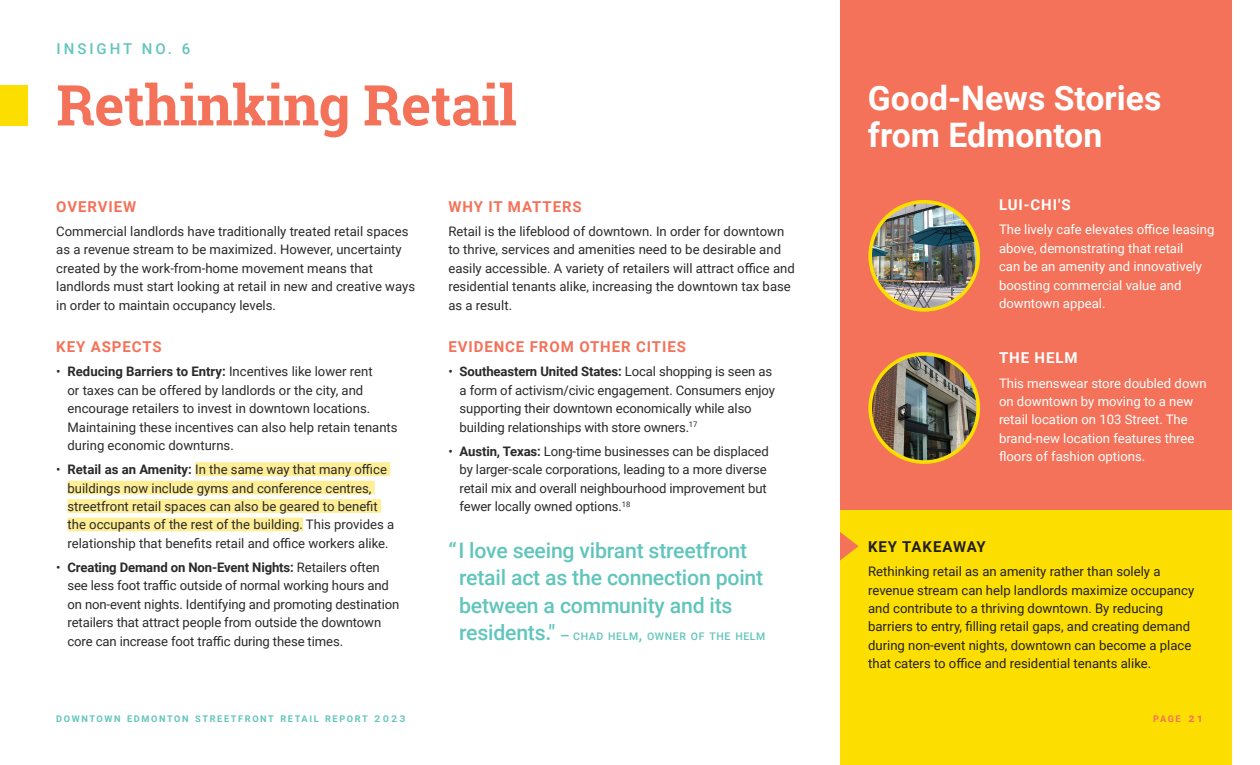
<style>
.page{position:relative;width:1260px;height:765px;background:#fff}
.page>*{position:absolute;margin:0;border:0;box-sizing:border-box;transform-origin:0 0}
.t1{font:700 56.25px "Roboto Slab";letter-spacing:-.01em;color:#f37259}
.Large_Sub_Header{font:700 33.75px/36.2px "Roboto";color:#fff}
.t2{font:500 21.25px/27.5px "Roboto";letter-spacing:-.01em;color:#61c5bc}
.Sub_Header{font:700 15px "Roboto";letter-spacing:.06em;color:#f37259}
.Sub_Header_-_white{font:700 15px "Roboto";letter-spacing:.06em;color:#fff}
.Sub_Header_-_yellow{font:700 15px "Roboto";letter-spacing:.06em;color:#231f20}
.Upper_Wayfinding{font:500 15px "Roboto";letter-spacing:.2em;color:#61c5bc}
.Body_Copy{font:13.12px/18.5px "Roboto";color:#2b292a}
.Body_Copy-2{font:13.12px/18.5px "Roboto";color:#231f20}
.Body_Copy-3{font:13.12px/18.5px "Roboto";color:#fff}
.t3{font:500 10.5px "Roboto";letter-spacing:.06em;color:#61c5bc}
.t4{font:700 9.12px "Roboto";letter-spacing:.175em;color:#61c5bc}
.Body_Copy-4{font:700 9.12px "Roboto";color:#f37259}
.s1{font-weight:700}
.s2{font-size:21.25px}
.s3{font-size:15px}
.s4{font-weight:400;font-size:17.25px}
.s5{font-weight:500;font-size:16.88px}
</style>
<div class="page">
<div style="left:0;top:85px;width:28px;height:41px;background:#fcdf01"></div>
<div style="left:840px;top:0;width:392px;height:510px;background:#f37259"></div>
<div style="left:840px;top:510px;width:392px;height:255px;background:#fcdf01"></div>
<div style="left:195px;top:462px;width:195px;height:14px;background:#feee96"></div>
<div style="left:67px;top:481px;width:308px;height:13px;background:#feee96"></div>
<div style="left:67px;top:499px;width:314px;height:14px;background:#feee96"></div>
<div style="left:67px;top:518px;width:236px;height:13px;background:#feee96"></div>
<svg style="left:840px;top:532px;width:19px;height:29px"></svg>
<img style="left:870px;top:202px;width:108px;height:108px;border-radius:54px">
<div style="left:868px;top:200px;width:112px;height:112px;border:4px solid #fcdf01;border-radius:50%"></div>
<img style="left:870px;top:354px;width:108px;height:108px;border-radius:54px">
<div style="left:868px;top:352px;width:112px;height:112px;border:4px solid #fcdf01;border-radius:50%"></div>
<p class="Upper_Wayfinding" style="left:56px;top:38px;width:135px">INSIGHT NO. 6</p>
<p class="t1" style="left:56px;top:66px;width:462px">Rethinking Retail</p>
<p class="Sub_Header" style="left:56px;top:196px;width:81px">OVERVIEW</p>
<p class="Body_Copy" style="left:56px;top:222px;width:360px">Commercial landlords have traditionally treated retail spaces as a revenue stream to be maximized. However, uncertainty created by the work-from-home movement means that landlords must start looking at retail in new and creative ways in order to maintain occupancy levels.</p>
<p class="Sub_Header" style="left:56px;top:336px;width:107px">KEY ASPECTS</p>
<p class="Body_Copy" style="left:67px;top:362px;width:332px;text-indent:-11px">• <span class="s1">Reducing Barriers to Entry:</span> Incentives like lower rent<br>or taxes can be offered by landlords or the city, and encourage retailers to invest in downtown locations.<br>Maintaining these incentives can also help retain tenants during economic downturns.</p>
<p class="Body_Copy" style="left:67px;top:460px;width:328px;text-indent:-11px">• <span class="s1">Retail as an Amenity:</span> In the same way that many office buildings now include gyms and conference centres, streetfront retail spaces can also be geared to benefit the occupants of the rest of the building. This provides a relationship that benefits retail and office workers alike.</p>
<p class="Body_Copy" style="left:67px;top:558px;width:333px;text-indent:-11px">• <span class="s1">Creating Demand on Non-Event Nights:</span> Retailers often see less foot traffic outside of normal working hours and on non-event nights. Identifying and promoting destination retailers that attract people from outside the downtown core can increase foot traffic during these times.</p>
<p class="Sub_Header" style="left:448px;top:196px;width:135px">WHY IT MATTERS</p>
<p class="Body_Copy" style="left:448px;top:222px;width:348px">Retail is the lifeblood of downtown. In order for downtown to thrive, services and amenities need to be desirable and easily accessible. A variety of retailers will attract office and residential tenants alike, increasing the downtown tax base as a result.</p>
<p class="Sub_Header" style="left:448px;top:336px;width:239px">EVIDENCE FROM OTHER CITIES</p>
<p class="Body_Copy" style="left:460px;top:362px;width:317px;text-indent:-11px">• <span class="s1">Southeastern United States:</span> Local shopping is seen as a form of activism/civic engagement. Consumers enjoy supporting their downtown economically while also building relationships with store owners.<sup>17</sup></p>
<p class="Body_Copy" style="left:460px;top:441px;width:311px;text-indent:-11px">• <span class="s1">Austin, Texas:</span> Long-time businesses can be displaced by larger-scale corporations, leading to a more diverse retail mix and overall neighbourhood improvement but fewer locally owned options.<sup>18</sup></p>
<p class="t2" style="left:459px;top:536px;width:306px;text-indent:-11px">“I love seeing vibrant streetfront retail act as the connection point between a community and its</p>
<p class="t3" style="left:459px;top:629px;width:308px"><span class="s2">residents."</span> <span class="s3">–</span> CHAD HELM<span class="s3">,</span> OWNER OF THE HELM</p>
<p class="Large_Sub_Header" style="left:868px;top:79px;width:295px">Good-News Stories from Edmonton</p>
<p class="Sub_Header_-_white" style="left:999px;top:194px;width:73px">LUI-CHI'S</p>
<p class="Body_Copy-3" style="left:999px;top:220px;width:217px">The lively cafe elevates office leasing above, demonstrating that retail<br>can be an amenity and innovatively boosting commercial value and downtown appeal.</p>
<p class="Sub_Header_-_white" style="left:999px;top:348px;width:80px">THE HELM</p>
<p class="Body_Copy-3" style="left:999px;top:373px;width:209px">This menswear store doubled down on downtown by moving to a new retail location on 103 Street. The brand-new location features three floors of fashion options.</p>
<p class="Sub_Header_-_yellow" style="left:868px;top:536px;width:119px">KEY TAKEAWAY</p>
<p class="Body_Copy-2" style="left:868px;top:562px;width:328px">Rethinking retail as an amenity rather than solely a revenue stream can help landlords maximize occupancy and contribute to a thriving downtown. By reducing barriers to entry, filling retail gaps, and creating demand during non-event nights, downtown can become a place that caters to office and residential tenants alike.</p>
<p class="t4" style="left:56px;top:713px;width:351px">DOWNTOWN EDMONTON STREETFRONT RETAIL REPORT <span class="s4">2023</span></p>
<p class="Body_Copy-4" style="left:1153px;top:713px;width:51px">PAGE <span class="s5">21</span></p>
</div>
